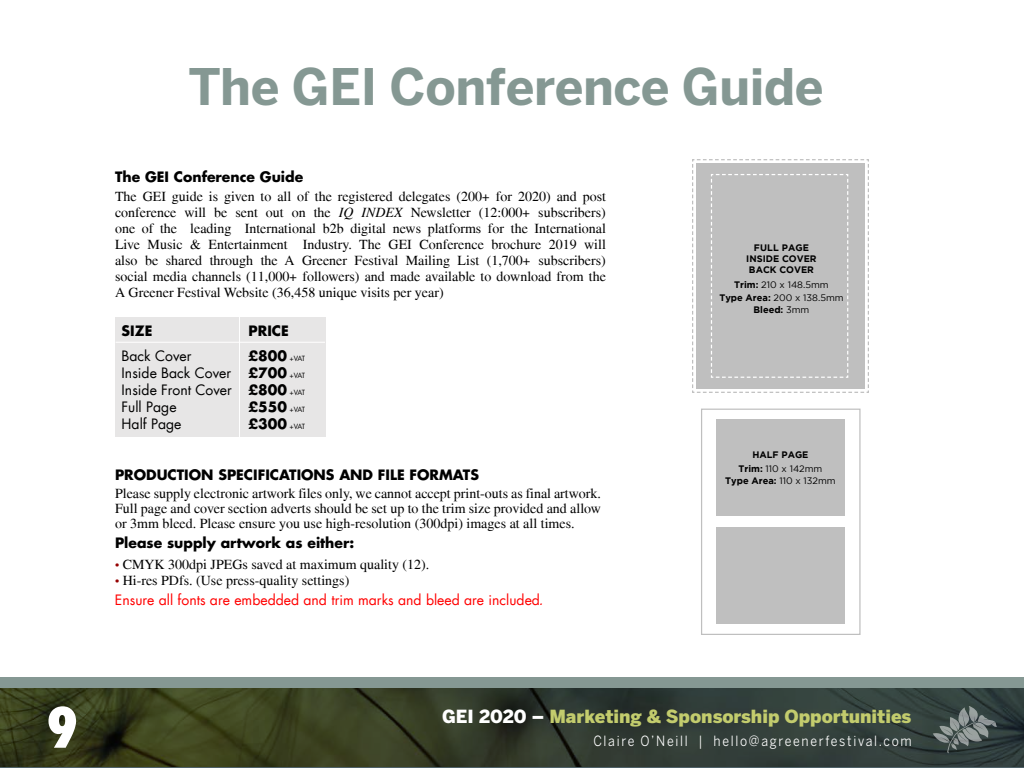
<style>
.page{position:relative;width:1024px;height:768px;background:#fff}
.page>*{position:absolute;margin:0;border:0;box-sizing:border-box;transform-origin:0 0}
.t1{font:800 condensed 54px "Futura LT";color:#fff}
.t2{font:700 50px "Benton Sans";letter-spacing:-.01em;color:#859893}
.t3{font:900 18px "Benton Sans";color:#c3cc6d}
.t4{font:14px/16px "Times LT";color:#000;text-align:justify}
.t5{font:700 14px "Futura LT";color:#000}
.t6{font:14px/17px "Futura LT";color:#000;text-align:justify}
.t7{font:14px "Futura LT";color:#f00}
.t8{font:14px "Benton Sans";letter-spacing:.14em;color:#fff;scale:.88 1}
.t9{font:700 9.4px/11.3px "Gotham";color:#000;text-align:center}
.t10{font:9.4px/12.2px "Gotham";color:#000;text-align:center}
.s1{font-style:italic}
.s2{font-weight:700}
.s3{font-size:7px}
.s4{font-weight:400;font-size:7px}
.s5{font-size:12px;color:#950000}
.s6{font-family:"Gotham";font-style:italic}
.s7{font-weight:400}
.s8{color:#fff}
</style>
<div class="page">
<div style="left:116px;top:317px;width:210px;height:120px;background:#e7e6e6"></div>
<svg style="left:692px;top:159px;width:177px;height:234px;background:#c3c3c3"></svg>
<div style="left:701px;top:409px;width:160px;height:226px;border:1px solid #bfbfbf"></div>
<div style="left:716px;top:419px;width:128px;height:96px;background:#bfbfbf"></div>
<div style="left:716px;top:528px;width:128px;height:96px;background:#bfbfbf"></div>
<hr style="left:116px;top:342px;width:209px;height:1px;background:#fff">
<hr style="left:239px;top:317px;width:1px;height:121px;background:#fff">
<svg style="left:0;top:688px;width:1024px;height:80px;background:#343d2b"></svg>
<svg style="left:933px;top:706px;width:64px;height:47px;background:#535e5d"></svg>
<div style="left:0;top:678px;width:1024px;height:10px;background:#859893"></div>
<h2 class="t2" style="left:188px;top:57px;width:637px">The GEI Conference Guide</h2>
<p class="t5" style="left:115px;top:167px;width:190px">The GEI Conference Guide</p>
<p class="t4" style="left:115px;top:188px;width:493px">The GEI guide is given to all of the registered delegates (200+ for 2020) and post conference will be sent out on the <span class="s1">IQ INDEX</span> Newsletter (12:000+ subscribers) one of the leading International b2b digital news platforms for the International Live Music &amp; Entertainment Industry. The GEI Conference brochure 2019 will also be shared through the A Greener Festival Mailing List (1,700+ subscribers) social media channels (11,000+ followers) and made available to download from the A Greener Festival Website (36,458 unique visits per year)</p>
<p class="t5" style="left:122px;top:321px;width:32px">SIZE</p>
<p class="t5" style="left:249px;top:321px;width:42px">PRICE</p>
<p class="t6" style="left:122px;top:347px;width:71px">Back Cover</p>
<p class="t6" style="left:122px;top:347px;width:185px;text-indent:127px"><span class="s2">£800</span> <span class="s3">+VAT </span>Inside Back Cover <span class="s2">£700</span> <span class="s3">+VAT </span>Inside Front Cover <span class="s2">£800</span> <span class="s3">+VAT </span>Full Page</p>
<p class="t5" style="left:249px;top:397px;width:58px">£550 <span class="s4">+VAT</span></p>
<p class="t6" style="left:122px;top:415px;width:61px">Half Page</p>
<p class="t5" style="left:249px;top:414px;width:58px">£300 <span class="s4">+VAT</span></p>
<p class="t5" style="left:115px;top:465px;width:366px">PRODUCTION SPECIFICATIONS AND FILE FORMATS</p>
<p class="t4" style="left:115px;top:485px;width:488px;line-height:15px">Please supply electronic artwork files only, we cannot accept print-outs as final artwork.<br>Full page and cover section adverts should be set up to the trim size provided and allow or 3mm bleed. Please ensure you use high-resolution (300dpi) images at all times.</p>
<p class="t5" style="left:115px;top:533px;width:241px">Please supply artwork as either:</p>
<p class="t4" style="left:115px;top:556px;width:316px"><span class="s5">•</span> CMYK 300dpi JPEGs saved at maximum quality (12).</p>
<p class="t4" style="left:115px;top:572px;width:236px"><span class="s5">•</span> Hi-res PDfs. (Use press-quality settings)</p>
<p class="t7" style="left:115px;top:590px;width:430px">Ensure all fonts are embedded and trim marks and bleed are included<span class="s6">.</span></p>
<p class="t9" style="left:746px;top:242px;width:72px">FULL PAGE<br>INSIDE COVER<br>BACK COVER</p>
<p class="t10" style="left:719px;top:279px;width:126px"><span class="s2">Trim:</span> 210 x 148.5mm<br><span class="s2">Type Area:</span> 200 x 138.5mm<br><span class="s2">Bleed:</span> 3mm</p>
<p class="t9" style="left:739px;top:447px;width:85px;line-height:14.1px">HALF PAGE<br>Trim: <span class="s7">110 x 142mm</span></p>
<p class="t9" style="left:725px;top:475px;width:112px">Type Area: <span class="s7">110 x 132mm</span></p>
<h1 class="t1" style="left:46px;top:694px;width:34px">9</h1>
<p class="t3" style="left:442px;top:705px;width:471px"><span class="s8">GEI 2020 –</span> Marketing &amp; Sponsorship Opportunities</p>
<p class="t8" style="left:593px;top:732px;width:363px">Claire O’Neill | hello@agreenerfestival.com</p>
</div>
